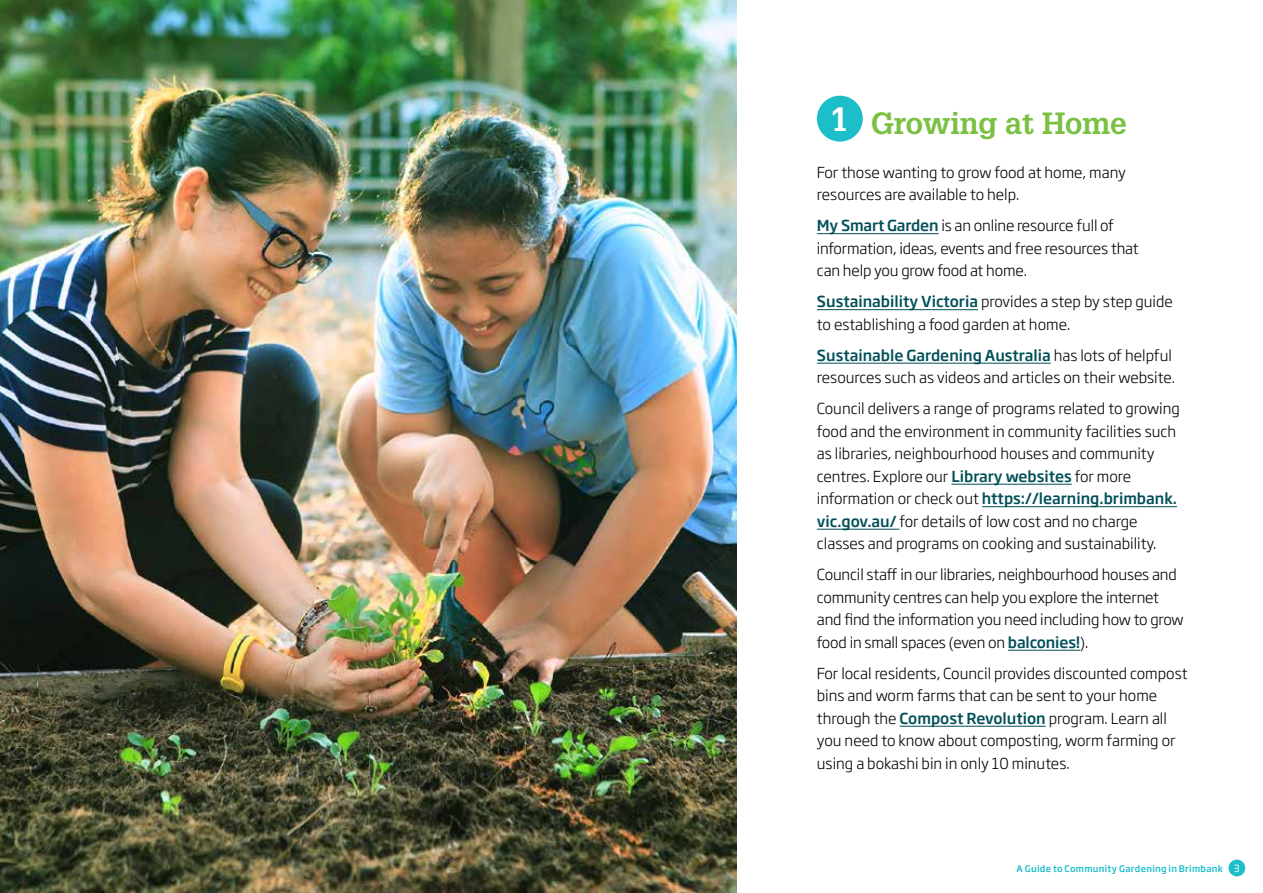
<style>
.page{position:relative;width:1263px;height:893px;background:#fff}
.page>*{position:absolute;margin:0;border:0;box-sizing:border-box;transform-origin:0 0}
.t1{font:700 30px "Glypha LT Std";letter-spacing:-.01em;color:#7ac143}
.t2{font:300 15px/22.5px "Soho Gothic Pro";color:#000}
.t3{font:500 9px "Soho Gothic Pro";letter-spacing:.03em;color:#1cbeca}
.s1{font-size:33px;color:#fff}
.s2{font-weight:500;color:#004f58}
.s3{font-weight:400;font-size:9.75px;color:#fff}
</style>
<div class="page">
<div style="left:1228px;top:860px;width:17px;height:16px;background:#1cbeca;border-radius:50%"></div>
<hr style="left:817px;top:233px;width:121px;height:1px;background:#004f58">
<hr style="left:817px;top:309px;width:161px;height:1px;background:#004f58">
<hr style="left:817px;top:363px;width:234px;height:1px;background:#004f58">
<hr style="left:951px;top:484px;width:121px;height:1px;background:#004f58">
<hr style="left:982px;top:506px;width:195px;height:1px;background:#004f58">
<hr style="left:817px;top:529px;width:82px;height:1px;background:#004f58">
<hr style="left:1008px;top:650px;width:72px;height:1px;background:#004f58">
<hr style="left:900px;top:726px;width:146px;height:1px;background:#004f58">
<div style="left:817px;top:96px;width:46px;height:46px;background:#1cbeca;border-radius:50%"></div>
<img style="left:0;top:0;width:737px;height:893px">
<h1 class="t1" style="left:830px;top:105px;width:298px"><span class="s1">1</span> Growing at Home</h1>
<p class="t2" style="left:817px;top:160px;width:311px">For those wanting to grow food at home, many resources are available to help.</p>
<p class="t2" style="left:817px;top:214px;width:323px"><span class="s2">My Smart Garden</span> is an online resource full of information, ideas, events and free resources that can help you grow food at home.</p>
<p class="t2" style="left:817px;top:290px;width:357px"><span class="s2">Sustainability Victoria</span> provides a step by step guide to establishing a food garden at home.</p>
<p class="t2" style="left:817px;top:343px;width:360px"><span class="s2">Sustainable Gardening Australia</span> has lots of helpful resources such as videos and articles on their website.</p>
<p class="t2" style="left:817px;top:397px;width:364px">Council delivers a range of programs related to growing food and the environment in community facilities such as libraries, neighbourhood houses and community centres. Explore our <span class="s2">Library websites</span> for more information or check out <span class="s2">https://learning.brimbank. vic.gov.au/</span> for details of low cost and no charge classes and programs on cooking and sustainability.</p>
<p class="t2" style="left:817px;top:563px;width:368px">Council staff in our libraries, neighbourhood houses and community centres can help you explore the internet and find the information you need including how to grow food in small spaces (even on <span class="s2">balconies!</span>).</p>
<p class="t2" style="left:817px;top:661px;width:372px">For local residents, Council provides discounted compost bins and worm farms that can be sent to your home through the <span class="s2">Compost Revolution</span> program. Learn all you need to know about composting, worm farming or using a bokashi bin in only 10 minutes.</p>
<p class="t3" style="left:1017px;top:861px;width:224px">A Guide to Community Gardening in Brimbank <span class="s3">3</span></p>
</div>
